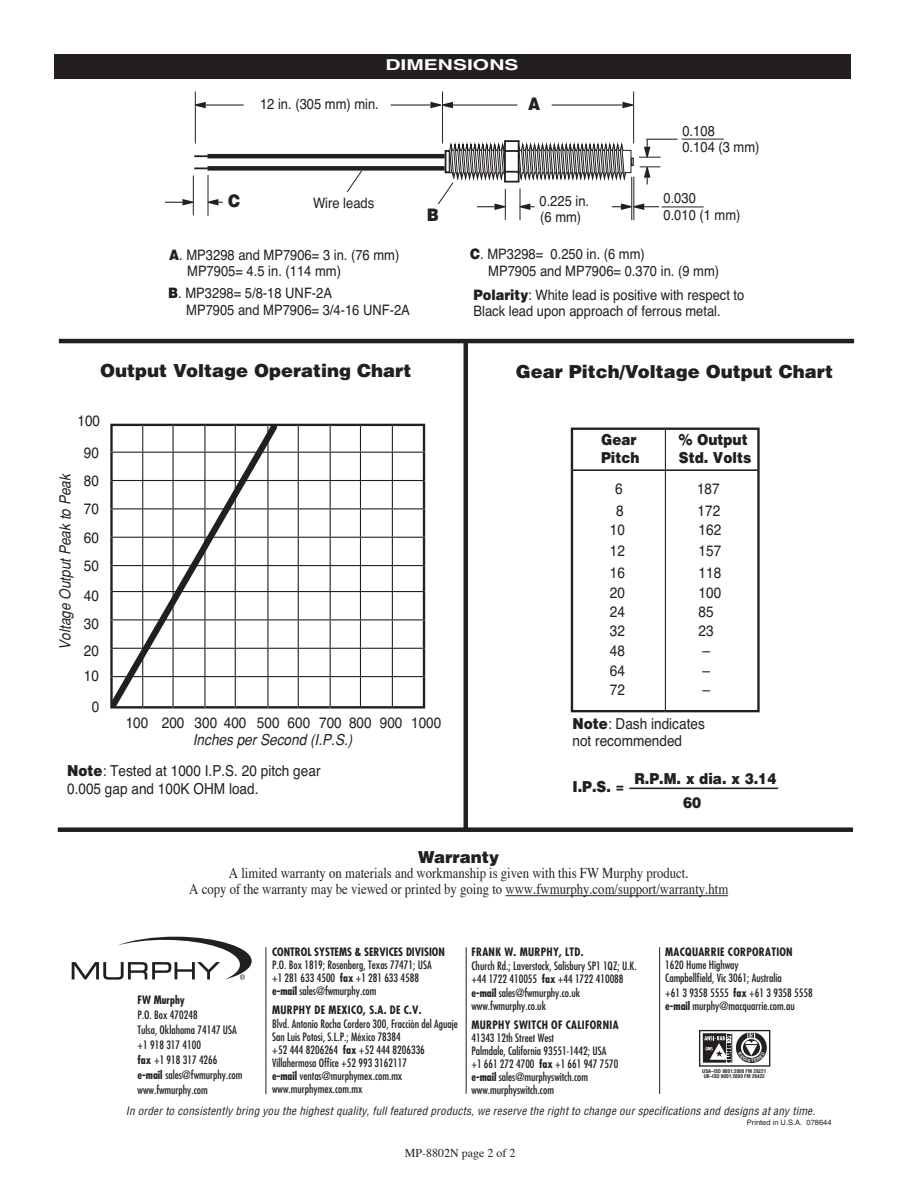
<style>
.page{position:relative;width:918px;height:1188px;background:#fff}
.page>*{position:absolute;margin:0;border:0;box-sizing:border-box;transform-origin:0 0}
.t1{font:900 18px "Helvetica";color:#231f20}
.t2{font:900 17.25px "Helvetica";color:#231f20;scale:.9 1}
.t3{font:900 16.5px "Helvetica";color:#231f20}
.t4{font:15.15px/19.5px "Helvetica";color:#231f20;scale:.9 1}
.t5{font:900 15.15px/17.2px "Helvetica";color:#231f20;scale:.9 1}
.t6{font:italic 15.15px "Helvetica";color:#231f20;scale:.9 1}
.t7{font:15px/15.8px "Times";color:#231f20;text-align:center;scale:.85 1}
.t8{font:700 15px "Helvetica";color:#fff;scale:1.4 1}
.t9{font:14.4px/16.5px "Helvetica";color:#231f20;scale:.9 1}
.t10{font:12px "Times";color:#231f20}
.t11{font:condensed 11.25px/13.2px "Futura";color:#231f20}
.t12{font:italic condensed 11.25px "Helvetica";color:#231f20}
.t13{font:700 condensed 11.25px "Futura";letter-spacing:.025em;color:#231f20}
.t14{font:700 condensed 11.25px "Futura";color:#231f20}
.t15{font:7.5px "Helvetica";color:#231f20}
.t16{font:700 condensed 5.1px/5.1px "Helvetica";color:#231f20}
.s1{font-weight:900}
.s2{font-weight:700}
</style>
<div class="page">
<hr style="left:442px;top:92px;width:1px;height:51px;background:#231f20">
<hr style="left:633px;top:92px;width:1px;height:51px;background:#231f20">
<svg style="left:622px;top:102px;width:11px;height:6px"></svg>
<hr style="left:552px;top:104px;width:70px;height:2px;background:#231f20">
<hr style="left:453px;top:104px;width:65px;height:2px;background:#231f20">
<hr style="left:195px;top:92px;width:1px;height:51px;background:#231f20">
<svg style="left:430px;top:102px;width:23px;height:6px"></svg>
<hr style="left:391px;top:104px;width:39px;height:2px;background:#231f20">
<svg style="left:195px;top:102px;width:11px;height:6px"></svg>
<hr style="left:206px;top:104px;width:38px;height:2px;background:#231f20">
<hr style="left:520px;top:188px;width:1px;height:32px;background:#231f20">
<hr style="left:505px;top:189px;width:1px;height:31px;background:#231f20">
<hr style="left:633px;top:177px;width:1px;height:43px;background:#231f20">
<hr style="left:631px;top:177px;width:1px;height:43px;background:#231f20">
<hr style="left:208px;top:175px;width:1px;height:41px;background:#231f20">
<svg style="left:208px;top:199px;width:15px;height:6px"></svg>
<hr style="left:193px;top:176px;width:1px;height:39px;background:#231f20">
<svg style="left:165px;top:199px;width:28px;height:6px"></svg>
<svg style="left:437px;top:139px;width:224px;height:71px"></svg>
<hr style="left:682px;top:139px;width:42px;height:1px;background:#231f20">
<hr style="left:661px;top:206px;width:43px;height:1px;background:#231f20">
<svg style="left:194px;top:155px;width:13px;height:3px"></svg>
<hr style="left:207px;top:154px;width:238px;height:4px;background:#231f20">
<svg style="left:194px;top:167px;width:13px;height:3px"></svg>
<div style="left:207px;top:166px;width:238px;height:5px;background:#231f20"></div>
<svg style="left:346px;top:170px;width:17px;height:22px"></svg>
<hr style="left:647px;top:139px;width:31px;height:1px;background:#231f20">
<hr style="left:298px;top:425px;width:1px;height:283px;background:#231f20">
<hr style="left:330px;top:425px;width:1px;height:283px;background:#231f20">
<hr style="left:360px;top:425px;width:1px;height:283px;background:#231f20">
<hr style="left:392px;top:425px;width:1px;height:283px;background:#231f20">
<hr style="left:111px;top:452px;width:314px;height:1px;background:#231f20">
<hr style="left:111px;top:480px;width:314px;height:1px;background:#231f20">
<hr style="left:111px;top:508px;width:314px;height:1px;background:#231f20">
<hr style="left:111px;top:537px;width:314px;height:1px;background:#231f20">
<hr style="left:111px;top:565px;width:314px;height:1px;background:#231f20">
<hr style="left:111px;top:591px;width:314px;height:1px;background:#231f20">
<hr style="left:111px;top:619px;width:314px;height:1px;background:#231f20">
<hr style="left:111px;top:648px;width:314px;height:1px;background:#231f20">
<hr style="left:111px;top:676px;width:314px;height:1px;background:#231f20">
<svg style="left:110px;top:423px;width:173px;height:286px"></svg>
<div style="left:571px;top:428px;width:189px;height:284px;border:2px solid #231f20"></div>
<hr style="left:665px;top:429px;width:1px;height:283px;background:#231f20">
<hr style="left:572px;top:469px;width:187px;height:2px;background:#231f20">
<hr style="left:629px;top:788px;width:149px;height:1px;background:#231f20">
<div style="left:54px;top:54px;width:796px;height:24px;background:#231f20"></div>
<div style="left:58px;top:827px;width:795px;height:5px;background:#231f20"></div>
<hr style="left:59px;top:339px;width:795px;height:4px;background:#231f20">
<div style="left:463px;top:340px;width:5px;height:490px;background:#231f20"></div>
<svg style="left:72px;top:937px;width:180px;height:43px"></svg>
<div style="left:699px;top:1030px;width:71px;height:37px;border:1px solid #231f20"></div>
<hr style="left:266px;top:947px;width:1px;height:147px;background:#231f20">
<hr style="left:466px;top:947px;width:1px;height:147px;background:#231f20">
<hr style="left:659px;top:947px;width:1px;height:147px;background:#231f20">
<hr style="left:505px;top:895px;width:223px;height:1px;background:#231f20">
<svg style="left:703px;top:1033px;width:64px;height:30px"></svg>
<h2 class="t2" style="left:228px;top:194px;width:15px">C</h2>
<h3 class="t8" style="left:386px;top:59px;width:96px">DIMENSIONS</h3>
<p class="t9" style="left:260px;top:97px;width:134px">12 in. (305 mm) min.</p>
<h2 class="t2" style="left:528px;top:98px;width:15px">A</h2>
<p class="t9" style="left:682px;top:124px;width:87px">0.108<br>0.104 (3 mm)</p>
<p class="t9" style="left:313px;top:196px;width:70px">Wire leads</p>
<p class="t9" style="left:663px;top:191px;width:87px">0.030<br>0.010 (1 mm)</p>
<p class="t9" style="left:540px;top:194px;width:57px">0.225 in. (6 mm)</p>
<h2 class="t2" style="left:427px;top:208px;width:15px">B</h2>
<p class="t9" style="left:187px;top:248px;width:237px;text-indent:-18px"><span class="s1">A</span>. MP3298 and MP7906= 3 in. (76 mm)<br>MP7905= 4.5 in. (114 mm)</p>
<p class="t9" style="left:186px;top:286px;width:250px;text-indent:-18px"><span class="s1">B</span>. MP3298= 5/8-18 UNF-2A<br>MP7905 and MP7906= 3/4-16 UNF-2A</p>
<p class="t9" style="left:488px;top:247px;width:258px;text-indent:-18px"><span class="s1">C</span>. MP3298= 0.250 in. (6 mm)<br>MP7905 and MP7906= 0.370 in. (9 mm)</p>
<p class="t9" style="left:474px;top:288px;width:302px"><span class="s1">Polarity</span>: White lead is positive with respect to<br>Black lead upon approach of ferrous metal.</p>
<h1 class="t1" style="left:100px;top:364px;width:313px">Output Voltage Operating Chart</h1>
<h1 class="t1" style="left:516px;top:365px;width:319px">Gear Pitch/Voltage Output Chart</h1>
<h3 class="t4" style="left:78px;top:413px;width:27px">100</h3>
<h3 class="t6" style="left:60px;top:650px;width:197px;rotate:-90deg">Voltage Output Peak to Peak</h3>
<h3 class="t4" style="left:84px;top:440px;width:18px;line-height:28.3px;text-align:justify">90<br>80<br>70<br>60<br>50<br>40<br>30<br>20</h3>
<h3 class="t4" style="left:84px;top:662px;width:19px;line-height:30.5px;text-align:center">10<br>0</h3>
<h3 class="t4" style="left:126px;top:714px;width:352px">100 200 300 400 500 600 700 800 900 1000</h3>
<h3 class="t6" style="left:193px;top:734px;width:179px">Inches per Second (I.P.S.)</h3>
<h3 class="t4" style="left:67px;top:764px;width:283px;line-height:17.2px"><span class="s1">Note</span>: Tested at 1000 I.P.S. 20 pitch gear<br>0.005 gap and 100K OHM load.</h3>
<h3 class="t5" style="left:601px;top:433px;width:44px">Gear<br>Pitch</h3>
<h3 class="t4" style="left:615px;top:479px;width:11px;line-height:22px">6<br>8</h3>
<h3 class="t4" style="left:610px;top:520px;width:18px;line-height:21.5px;text-align:justify">10<br>12<br>16</h3>
<h3 class="t4" style="left:610px;top:584px;width:18px;text-align:justify">20<br>24<br>32<br>48<br>64<br>72</h3>
<h3 class="t5" style="left:679px;top:433px;width:82px">% Output<br>Std. Volts</h3>
<h3 class="t4" style="left:697px;top:479px;width:27px;line-height:22px">187<br>172</h3>
<h3 class="t4" style="left:699px;top:520px;width:27px;line-height:21.5px;text-align:justify">162<br>157<br>118</h3>
<h3 class="t4" style="left:699px;top:584px;width:27px">100<br>85<br>23 –<br>–<br>–</h3>
<h3 class="t4" style="left:573px;top:716px;width:149px;line-height:17.2px"><span class="s1">Note</span>: Dash indicates not recommended</h3>
<h3 class="t5" style="left:572px;top:779px;width:59px">I.P.S. =</h3>
<h3 class="t5" style="left:683px;top:767px;width:105px;line-height:24.2px;text-indent:-49px">R.P.M. x dia. x 3.14<br>60</h3>
<h3 class="t3" style="left:418px;top:851px;width:82px">Warranty</h3>
<h3 class="t7" style="left:189px;top:867px;width:636px">A limited warranty on materials and workmanship is given with this FW Murphy product.<br>A copy of the warranty may be viewed or printed by going to www.fwmurphy.com/support/warranty.htm</h3>
<p class="t14" style="left:272px;top:947px;width:174px">CONTROL SYSTEMS &amp; SERVICES DIVISION</p>
<p class="t11" style="left:272px;top:959px;width:161px">P.O. Box 1819; Rosenberg, Texas 77471; USA +1 281 633 4500 <span class="s2">fax</span> +1 281 633 4588 <span class="s2">e-mail</span> sales@fwmurphy.com</p>
<p class="t13" style="left:272px;top:1005px;width:151px">MURPHY DE MEXICO, S.A. DE C.V.</p>
<p class="t11" style="left:272px;top:1018px;width:187px">Blvd. Antonio Rocha Cordero 300, Fracción del Aguaje San Luis Potosí, S.L.P.; México 78384<br>+52 444 8206264 <span class="s2">fax</span> +52 444 8206336<br>Villahermosa Office +52 993 3162117<br><span class="s2">e-mail</span> ventas@murphymex.com.mx www.murphymex.com.mx</p>
<p class="t13" style="left:472px;top:947px;width:114px">FRANK W. MURPHY, LTD.</p>
<p class="t11" style="left:472px;top:960px;width:167px">Church Rd.; Laverstock, Salisbury SP1 1QZ; U.K. +44 1722 410055 <span class="s2">fax</span> +44 1722 410088 <span class="s2">e-mail</span> sales@fwmurphy.co.uk www.fwmurphy.co.uk</p>
<p class="t13" style="left:472px;top:1020px;width:149px">MURPHY SWITCH OF CALIFORNIA</p>
<p class="t11" style="left:472px;top:1032px;width:148px">41343 12th Street West<br>Palmdale, California 93551-1442; USA +1 661 272 4700 <span class="s2">fax</span> +1 661 947 7570 <span class="s2">e-mail</span> sales@murphyswitch.com www.murphyswitch.com</p>
<p class="t12" style="left:126px;top:1107px;width:693px">In order to consistently bring you the highest quality, full featured products, we reserve the right to change our specifications and designs at any time.</p>
<p class="t13" style="left:665px;top:947px;width:129px">MACQUARRIE CORPORATION</p>
<p class="t11" style="left:665px;top:959px;width:118px">1620 Hume Highway<br>Campbellfield, Vic 3061; Australia</p>
<p class="t11" style="left:665px;top:987px;width:149px">+61 3 9358 5555 <span class="s2">fax</span> +61 3 9358 5558 <span class="s2">e-mail</span> murphy@macquarrie.com.au</p>
<p class="t14" style="left:138px;top:994px;width:49px">FW Murphy</p>
<p class="t11" style="left:138px;top:1008px;width:106px;line-height:15px">P.O. Box 470248<br>Tulsa, Oklahoma 74147 USA +1 918 317 4100<br><span class="s2">fax</span> +1 918 317 4266 <span class="s2">e-mail</span> sales@fwmurphy.com www.fwmurphy.com</p>
<p class="t16" style="left:702px;top:1069px;width:66px">USA–ISO 9001:2000 FM 28221<br>UK–ISO 9001:2000 FM 29422</p>
<p class="t10" style="left:405px;top:1148px;width:112px">MP-8802N page 2 of 2</p>
<p class="t15" style="left:747px;top:1120px;width:86px">Printed in U.S.A. 078644</p>
</div>
